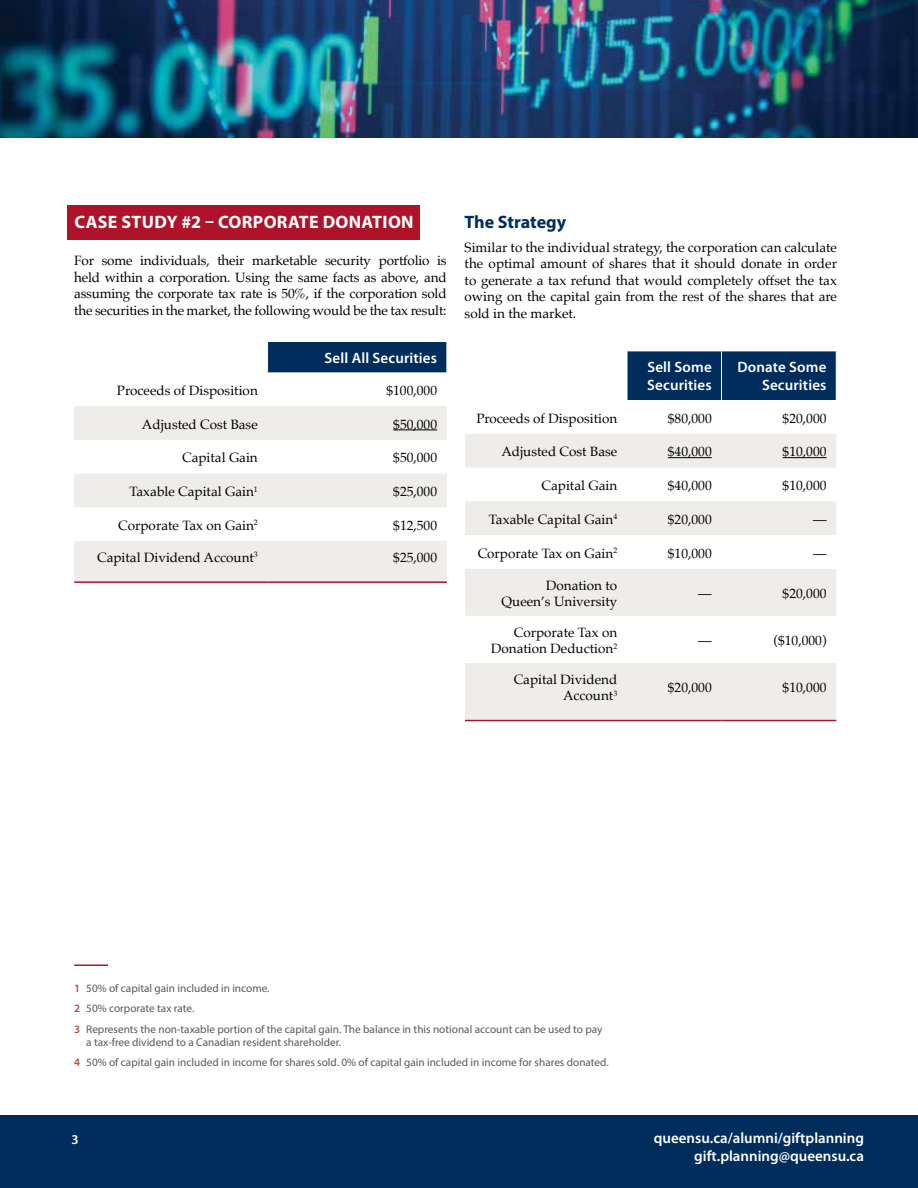
<style>
.page{position:relative;width:918px;height:1188px;background:#fff}
.page>*{position:absolute;margin:0;border:0;box-sizing:border-box;transform-origin:0 0}
.t1{font:700 18px "Myriad Pro";letter-spacing:.02em;color:#fff}
.t2{font:700 18px "Myriad Pro";letter-spacing:-.005em;color:#002d5b}
.t3{font:600 15px/18px "Myriad Pro";letter-spacing:.01em;color:#fff;text-align:right}
.t4{font:13.5px/16.5px "Palatino";color:#000;text-align:right}
.t5{font:600 13.5px "Myriad Pro";color:#fff}
.t6{font:11.25px/20.2px "Myriad Pro";color:#58595b}
.s1{font-weight:600;color:#bb4945}
</style>
<div class="page">
<div style="left:0;top:1116px;width:918px;height:72px;background:#002d5b"></div>
<div style="left:68px;top:205px;width:352px;height:35px;background:#ae132a"></div>
<div style="left:268px;top:342px;width:179px;height:30px;background:#002d5b"></div>
<svg style="left:74px;top:406px;width:373px;height:101px"></svg>
<div style="left:74px;top:541px;width:373px;height:40px;background:#efedea"></div>
<hr style="left:446px;top:342px;width:1px;height:30px;background:#fff">
<hr style="left:74px;top:581px;width:194px;height:2px;background:#ae132a">
<hr style="left:268px;top:581px;width:179px;height:2px;background:#ae132a">
<hr style="left:393px;top:430px;width:44px;height:1px;background:#000">
<hr style="left:74px;top:964px;width:34px;height:2px;background:#ae132a">
<div style="left:628px;top:351px;width:208px;height:49px;background:#002d5b"></div>
<svg style="left:465px;top:434px;width:371px;height:182px;fill:#efedea"></svg>
<div style="left:465px;top:663px;width:371px;height:57px;background:#efedea"></div>
<hr style="left:721px;top:351px;width:1px;height:49px;background:#fff">
<hr style="left:465px;top:720px;width:162px;height:1px;background:#ae132a">
<hr style="left:627px;top:720px;width:95px;height:1px;background:#ae132a">
<hr style="left:722px;top:720px;width:114px;height:1px;background:#ae132a">
<hr style="left:668px;top:457px;width:44px;height:1px;background:#000">
<hr style="left:783px;top:457px;width:44px;height:1px;background:#000">
<img style="left:0;top:0;width:918px;height:138px">
<h1 class="t1" style="left:74px;top:211px;width:341px">CASE STUDY #2 – CORPORATE DONATION</h1>
<p class="t4" style="left:74px;top:252px;width:374px;text-align:justify">For some individuals, their marketable security portfolio is held within a corporation. Using the same facts as above, and assuming the corporate tax rate is 50%, if the corporation sold the securities in the market, the following would be the tax result:</p>
<p class="t3" style="left:325px;top:348px;width:114px">Sell All Securities</p>
<p class="t4" style="left:117px;top:382px;width:142px">Proceeds of Disposition</p>
<p class="t4" style="left:386px;top:382px;width:52px">$100,000</p>
<p class="t4" style="left:142px;top:416px;width:117px">Adjusted Cost Base</p>
<p class="t4" style="left:393px;top:416px;width:45px">$50,000</p>
<p class="t4" style="left:182px;top:449px;width:77px">Capital Gain</p>
<p class="t4" style="left:393px;top:449px;width:45px">$50,000</p>
<p class="t4" style="left:130px;top:483px;width:130px">Taxable Capital Gain<sup>1</sup></p>
<p class="t4" style="left:393px;top:483px;width:45px">$25,000</p>
<p class="t4" style="left:118px;top:517px;width:141px">Corporate Tax on Gain<sup>2</sup></p>
<p class="t4" style="left:393px;top:517px;width:45px">$12,500</p>
<p class="t4" style="left:97px;top:549px;width:162px">Capital Dividend Account<sup>3</sup></p>
<p class="t4" style="left:393px;top:549px;width:45px">$25,000</p>
<h1 class="t2" style="left:465px;top:211px;width:103px">The Strategy</h1>
<p class="t4" style="left:465px;top:239px;width:374px;text-align:justify">Similar to the individual strategy, the corporation can calculate the optimal amount of shares that it should donate in order to generate a tax refund that would completely offset the tax owing on the capital gain from the rest of the shares that are sold in the market.</p>
<p class="t3" style="left:647px;top:358px;width:66px;text-align:left">Sell Some<br>Securities</p>
<p class="t3" style="left:737px;top:358px;width:91px">Donate Some<br>Securities</p>
<p class="t4" style="left:476px;top:410px;width:142px">Proceeds of Disposition</p>
<p class="t4" style="left:668px;top:410px;width:45px">$80,000</p>
<p class="t4" style="left:783px;top:410px;width:45px">$20,000</p>
<p class="t4" style="left:501px;top:443px;width:117px">Adjusted Cost Base</p>
<p class="t4" style="left:668px;top:443px;width:45px">$40,000</p>
<p class="t4" style="left:783px;top:443px;width:45px">$10,000</p>
<p class="t4" style="left:542px;top:477px;width:77px">Capital Gain</p>
<p class="t4" style="left:668px;top:477px;width:45px">$40,000</p>
<p class="t4" style="left:783px;top:477px;width:45px">$10,000</p>
<p class="t4" style="left:489px;top:511px;width:130px">Taxable Capital Gain<sup>4</sup></p>
<p class="t4" style="left:668px;top:511px;width:45px">$20,000</p>
<p class="t4" style="left:813px;top:511px;width:15px">—</p>
<p class="t4" style="left:478px;top:545px;width:141px">Corporate Tax on Gain<sup>2</sup></p>
<p class="t4" style="left:668px;top:545px;width:45px">$10,000</p>
<p class="t4" style="left:813px;top:545px;width:15px">—</p>
<p class="t4" style="left:502px;top:577px;width:117px">Donation to<br>Queen’s University</p>
<p class="t4" style="left:698px;top:585px;width:15px">—</p>
<p class="t4" style="left:783px;top:585px;width:45px">$20,000</p>
<p class="t4" style="left:491px;top:624px;width:128px">Corporate Tax on<br>Donation Deduction<sup>2</sup></p>
<p class="t4" style="left:698px;top:632px;width:15px">—</p>
<p class="t4" style="left:774px;top:632px;width:54px">($10,000)</p>
<p class="t4" style="left:514px;top:671px;width:105px">Capital Dividend<br>Account<sup>3</sup></p>
<p class="t4" style="left:668px;top:679px;width:45px">$20,000</p>
<p class="t4" style="left:783px;top:679px;width:45px">$10,000</p>
<p class="t6" style="left:74px;top:978px;width:530px"><span class="s1">1</span> 50% of capital gain included in income.<br><span class="s1">2</span> 50% corporate tax rate.<br><span class="s1">3</span> Represents the non-taxable portion of the capital gain. The balance in this notional account can be used to pay</p>
<p class="t6" style="left:74px;top:1032px;width:536px;text-indent:12px">a tax-free dividend to a Canadian resident shareholder.<br><span class="s1">4</span> 50% of capital gain included in income for shares sold. 0% of capital gain included in income for shares donated.</p>
<p class="t5" style="left:71px;top:1131px;width:9px">3</p>
<p class="t3" style="left:654px;top:1129px;width:212px">queensu.ca/alumni/giftplanning gift.planning@queensu.ca</p>
</div>
